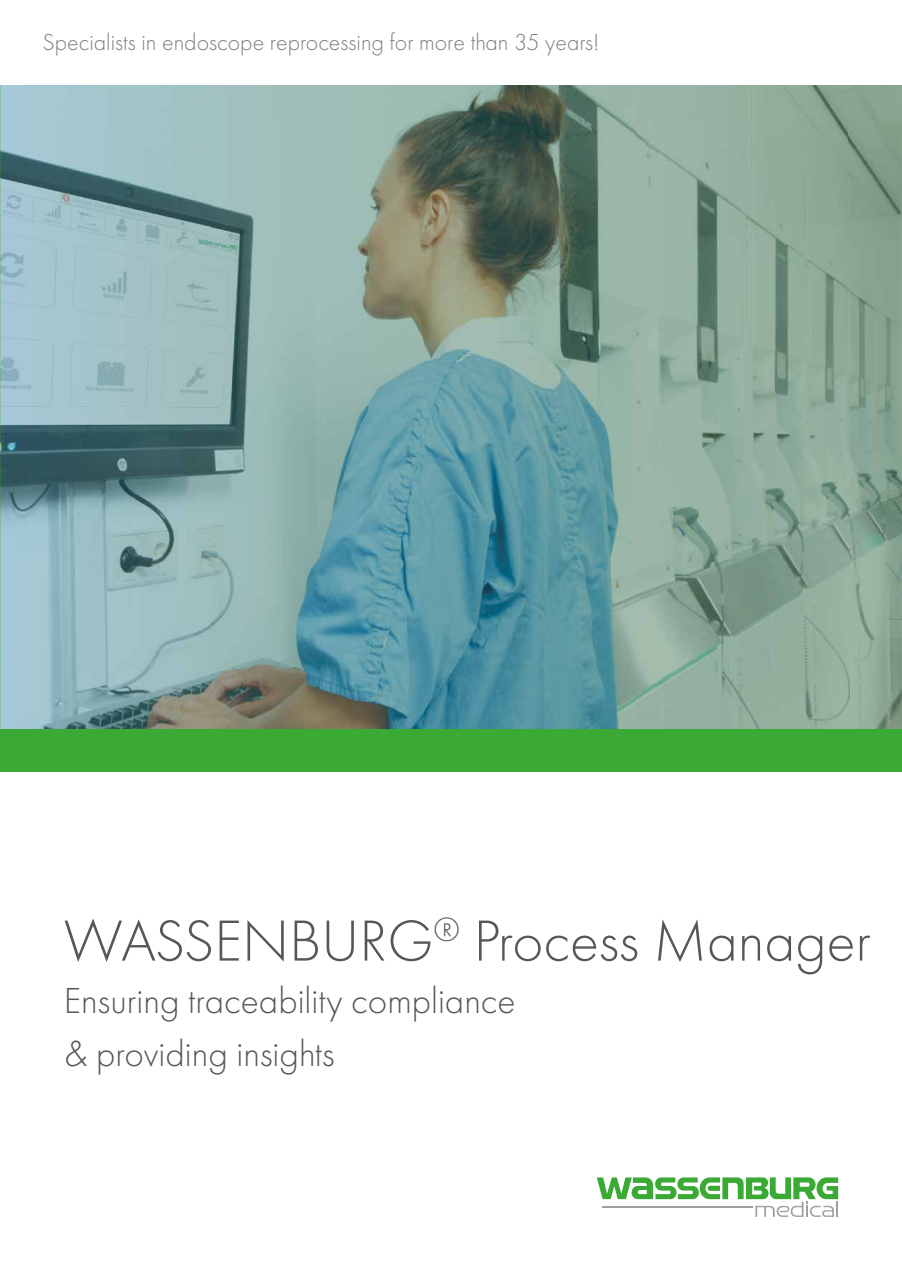
<style>
.page{position:relative;width:902px;height:1263px;background:#fff}
.page>*{position:absolute;margin:0;border:0;box-sizing:border-box;transform-origin:0 0}
.t1{font:300 60px "Futura PT";color:#575756}
.t2{font:300 37.5px/52.5px "Futura PT";color:#575756}
.t3{font:300 24px "Futura PT";color:#7e7e7d}
</style>
<div class="page">
<svg style="left:596px;top:1177px;width:242px;height:40px"></svg>
<hr style="left:602px;top:1206px;width:151px;height:1px;background:#9ca0a3">
<img style="left:0;top:85px;width:901px;height:644px">
<div style="left:0;top:729px;width:901px;height:43px;background:#3aaa35"></div>
<p class="t3" style="left:43px;top:29px;width:558px">Specialists in endoscope reprocessing for more than 35 years!</p>
<h1 class="t1" style="left:64px;top:906px;width:808px">WASSENBURG<sup>®</sup> Process Manager</h1>
<h2 class="t2" style="left:64px;top:975px;width:453px">Ensuring traceability compliance &amp; providing insights</h2>
</div>
